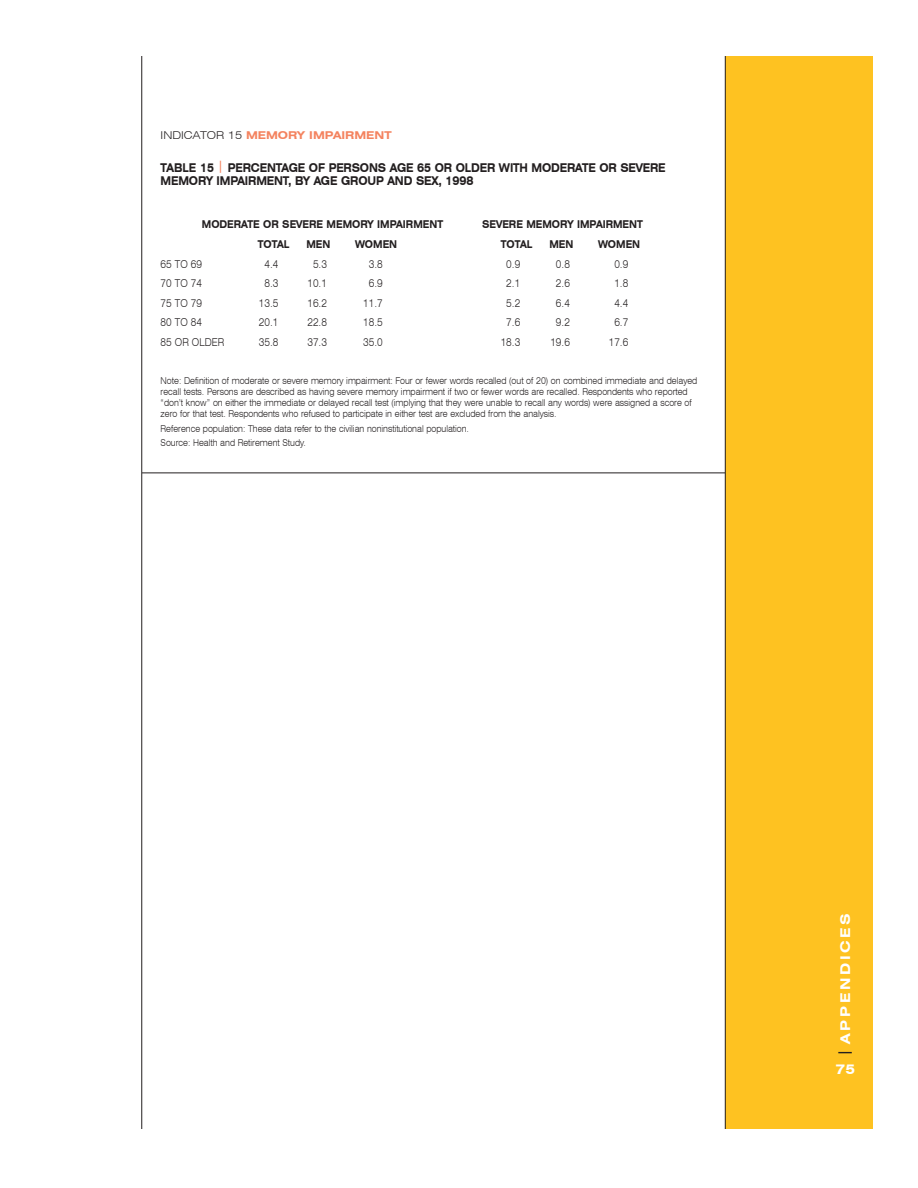
<style>
.page{position:relative;width:918px;height:1188px;background:#fff}
.page>*{position:absolute;margin:0;border:0;box-sizing:border-box;transform-origin:0 0}
.t1{font:700 expanded 13.5px "Swiss 721 BT";letter-spacing:.205em;color:#fff}
.t2{font:700 expanded 12.15px/13.5px "Swiss 721 BT";letter-spacing:-.015em;color:#231f20;scale:.8 1}
.t3{font:300 expanded 10.8px "Swiss 721 BT";color:#231f20;scale:.8 1}
.t4{font:700 expanded 10.8px "Swiss 721 BT";color:#231f20;scale:.8 1}
.t5{font:700 expanded 10.8px "Swiss 721 BT";color:#f4835f}
.t6{font:300 expanded 9.45px/10.8px "Swiss 721 BT";color:#231f20;scale:.8 1}
.s1{font-weight:300;color:#231f20}
.s2{color:#f4835f}
.s3{color:#231f20}
</style>
<div class="page">
<hr style="left:141px;top:57px;width:1px;height:1072px;background:#231f20">
<hr style="left:142px;top:473px;width:587px;height:1px;background:#231f20">
<div style="left:725px;top:57px;width:147px;height:1072px;background:#fec221"></div>
<p class="t5" style="left:161px;top:129px;width:232px"><span class="s1">INDICATOR 15</span> MEMORY IMPAIRMENT</p>
<p class="t2" style="left:161px;top:161px;width:633px">TABLE 15 <span class="s2">|</span> PERCENTAGE OF PERSONS AGE 65 OR OLDER WITH MODERATE OR SEVERE<br>MEMORY IMPAIRMENT, BY AGE GROUP AND SEX, 1998</p>
<p class="t4" style="left:202px;top:218px;width:303px">MODERATE OR SEVERE MEMORY IMPAIRMENT</p>
<p class="t4" style="left:482px;top:218px;width:202px">SEVERE MEMORY IMPAIRMENT</p>
<p class="t4" style="left:258px;top:238px;width:41px">TOTAL</p>
<p class="t4" style="left:306px;top:238px;width:32px">MEN</p>
<p class="t4" style="left:355px;top:238px;width:54px">WOMEN</p>
<p class="t4" style="left:501px;top:238px;width:41px">TOTAL</p>
<p class="t4" style="left:549px;top:238px;width:32px">MEN</p>
<p class="t4" style="left:598px;top:238px;width:54px">WOMEN</p>
<p class="t3" style="left:161px;top:257px;width:53px">65 TO 69</p>
<p class="t3" style="left:264px;top:257px;width:19px">4.4</p>
<p class="t3" style="left:313px;top:257px;width:19px">5.3</p>
<p class="t3" style="left:369px;top:257px;width:19px">3.8</p>
<p class="t3" style="left:506px;top:257px;width:19px">0.9</p>
<p class="t3" style="left:556px;top:257px;width:19px">0.8</p>
<p class="t3" style="left:614px;top:257px;width:19px">0.9</p>
<p class="t3" style="left:161px;top:277px;width:53px">70 TO 74</p>
<p class="t3" style="left:264px;top:277px;width:19px">8.3</p>
<p class="t3" style="left:307px;top:277px;width:26px">10.1</p>
<p class="t3" style="left:369px;top:277px;width:19px">6.9</p>
<p class="t3" style="left:506px;top:277px;width:19px">2.1</p>
<p class="t3" style="left:556px;top:277px;width:19px">2.6</p>
<p class="t3" style="left:614px;top:277px;width:19px">1.8</p>
<p class="t3" style="left:161px;top:296px;width:53px">75 TO 79</p>
<p class="t3" style="left:259px;top:296px;width:26px">13.5</p>
<p class="t3" style="left:307px;top:296px;width:26px">16.2</p>
<p class="t3" style="left:363px;top:296px;width:26px">11.7</p>
<p class="t3" style="left:506px;top:296px;width:19px">5.2</p>
<p class="t3" style="left:556px;top:296px;width:19px">6.4</p>
<p class="t3" style="left:614px;top:296px;width:19px">4.4</p>
<p class="t3" style="left:161px;top:316px;width:53px">80 TO 84</p>
<p class="t3" style="left:259px;top:316px;width:26px">20.1</p>
<p class="t3" style="left:307px;top:316px;width:26px">22.8</p>
<p class="t3" style="left:363px;top:316px;width:26px">18.5</p>
<p class="t3" style="left:506px;top:316px;width:19px">7.6</p>
<p class="t3" style="left:556px;top:316px;width:19px">9.2</p>
<p class="t3" style="left:614px;top:316px;width:19px">6.7</p>
<p class="t3" style="left:161px;top:336px;width:81px">85 OR OLDER</p>
<p class="t3" style="left:259px;top:336px;width:26px">35.8</p>
<p class="t3" style="left:307px;top:336px;width:26px">37.3</p>
<p class="t3" style="left:363px;top:336px;width:26px">35.0</p>
<p class="t3" style="left:501px;top:336px;width:26px">18.3</p>
<p class="t3" style="left:550px;top:336px;width:26px">19.6</p>
<p class="t3" style="left:609px;top:336px;width:26px">17.6</p>
<p class="t6" style="left:161px;top:376px;width:672px">Note: Definition of moderate or severe memory impairment: Four or fewer words recalled (out of 20) on combined immediate and delayed recall tests. Persons are described as having severe memory impairment if two or fewer words are recalled. Respondents who reported “don’t know” on either the immediate or delayed recall test (implying that they were unable to recall any words) were assigned a score of zero for that test. Respondents who refused to participate in either test are excluded from the analysis.</p>
<p class="t6" style="left:161px;top:421px;width:387px;line-height:14.9px">Reference population: These data refer to the civilian noninstitutional population.<br>Source: Health and Retirement Study.</p>
<h1 class="t1" style="left:837px;top:1056px;width:144px;rotate:-90deg"><span class="s3">|</span> APPENDICES</h1>
<h1 class="t1" style="left:836px;top:1061px;width:21px">75</h1>
</div>
